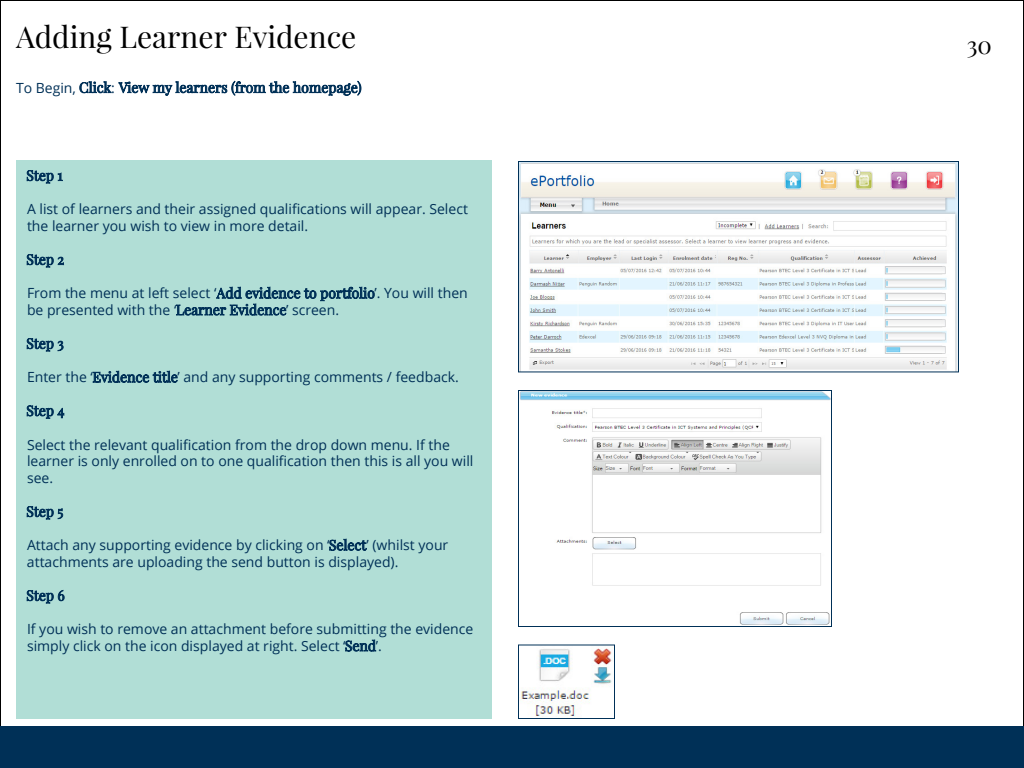
<style>
.page{position:relative;width:1024px;height:768px;background:#fff}
.page>*{position:absolute;margin:0;border:0;box-sizing:border-box;transform-origin:0 0}
.t1{font:30px "Playfair Display";color:#000}
.t2{font:24px "Playfair Display";color:#000}
.t3{font:14px/16.8px "Open Sans";color:#003057}
</style>
<div class="page">
<div style="left:0;top:726px;width:1024px;height:42px;background:#003057"></div>
<svg style="left:80px;top:81px;width:31px;height:12px"></svg>
<svg style="left:119px;top:81px;width:242px;height:15px"></svg>
<div style="left:16px;top:160px;width:476px;height:559px;background:#b1ded6"></div>
<svg style="left:27px;top:170px;width:36px;height:13px"></svg>
<svg style="left:27px;top:254px;width:37px;height:13px"></svg>
<svg style="left:176px;top:287px;width:199px;height:28px"></svg>
<svg style="left:27px;top:338px;width:36px;height:13px"></svg>
<svg style="left:93px;top:371px;width:85px;height:12px"></svg>
<svg style="left:27px;top:405px;width:37px;height:14px"></svg>
<svg style="left:27px;top:506px;width:36px;height:13px"></svg>
<svg style="left:330px;top:539px;width:37px;height:12px"></svg>
<svg style="left:27px;top:590px;width:37px;height:13px"></svg>
<svg style="left:346px;top:640px;width:30px;height:11px"></svg>
<img style="left:520px;top:163px;width:437px;height:207px">
<div style="left:518px;top:161px;width:441px;height:211px;border:1px solid #003057"></div>
<img style="left:520px;top:392px;width:310px;height:233px">
<div style="left:518px;top:390px;width:314px;height:237px;border:1px solid #003057"></div>
<img style="left:521px;top:648px;width:91px;height:69px">
<div style="left:518px;top:644px;width:97px;height:75px;border:1px solid #003057"></div>
<h1 class="t1" style="left:16px;top:18px;width:342px">Adding Learner Evidence</h1>
<p class="t3" style="left:16px;top:79px;width:62px">To Begin,</p>
<p class="t3" style="left:111px;top:79px;width:5px">:</p>
<p class="t3" style="left:27px;top:200px;width:442px">A list of learners and their assigned qualifications will appear. Select the learner you wish to view in more detail.</p>
<p class="t3" style="left:27px;top:284px;width:191px">From the menu at left select ‘</p>
<p class="t3" style="left:374px;top:284px;width:95px">’. You will then</p>
<p class="t3" style="left:27px;top:301px;width:151px">be presented with the ‘</p>
<p class="t3" style="left:286px;top:301px;width:55px">’ screen.</p>
<p class="t3" style="left:27px;top:368px;width:67px">Enter the ‘</p>
<p class="t3" style="left:177px;top:368px;width:283px">’ and any supporting comments / feedback.</p>
<p class="t3" style="left:27px;top:436px;width:448px">Select the relevant qualification from the drop down menu. If the learner is only enrolled on to one qualification then this is all you will see.</p>
<p class="t3" style="left:27px;top:536px;width:304px">Attach any supporting evidence by clicking on ‘</p>
<p class="t3" style="left:27px;top:536px;width:423px;text-indent:340px">’ (whilst your attachments are uploading the send button is displayed).</p>
<p class="t3" style="left:27px;top:620px;width:448px">If you wish to remove an attachment before submitting the evidence simply click on the icon displayed at right. Select ‘</p>
<p class="t3" style="left:376px;top:637px;width:8px">’.</p>
<h2 class="t2" style="left:967px;top:30px;width:27px">30</h2>
</div>
